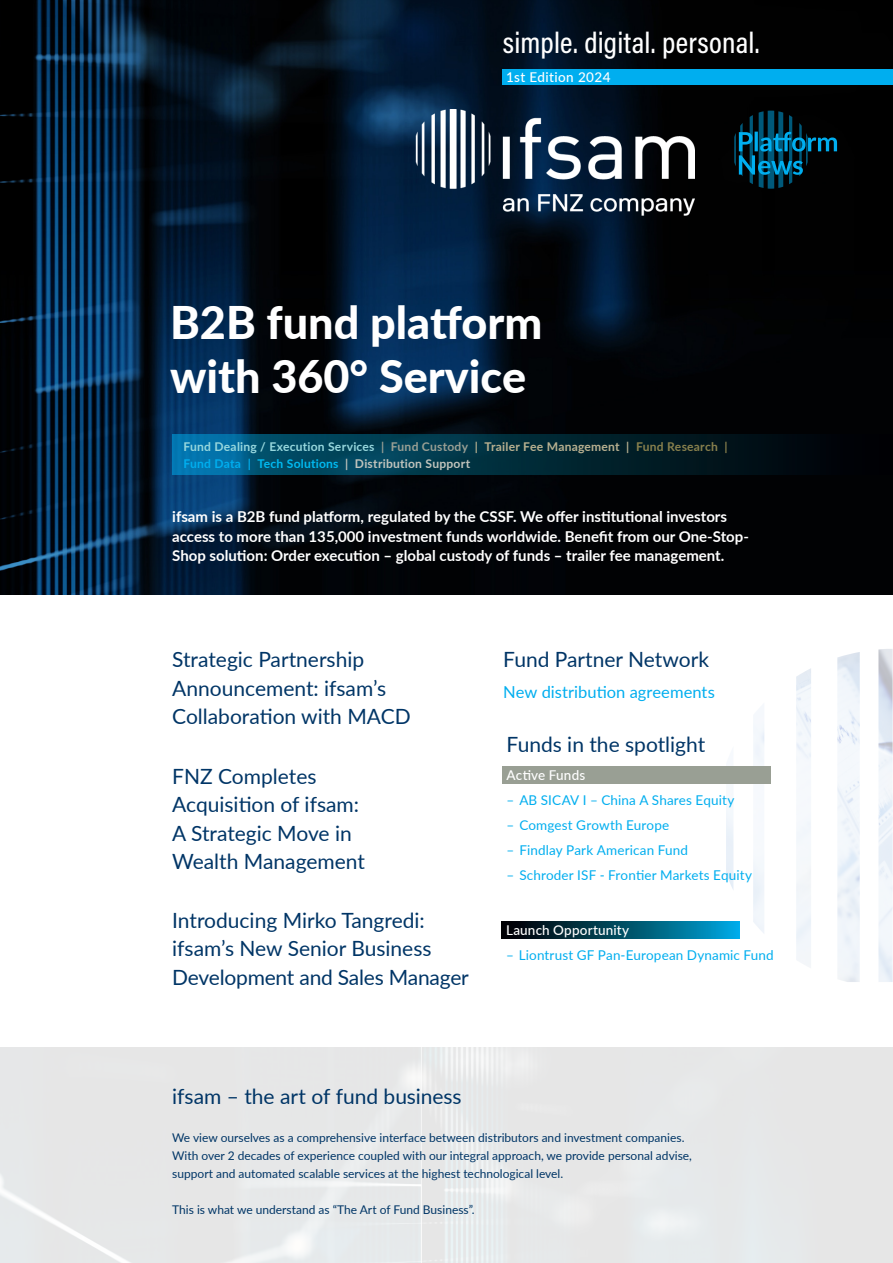
<style>
.page{position:relative;width:893px;height:1263px;background:#fff}
.page>*{position:absolute;margin:0;border:0;box-sizing:border-box;transform-origin:0 0}
.t1{font:800 45px/54px "Lato";color:#fff}
.t2{font:500 30px "Acumin Pro Cond";letter-spacing:.01em;color:#fff}
.t3{font:21px/28.5px "Lato";color:#003566}
.t4{font:16.5px "Lato";letter-spacing:.005em;color:#00aeef}
.t5{font:700 15px/19.5px "Lato";color:#fff}
.t6{font:13.5px "Lato";letter-spacing:.01em;color:#00aeef}
.t7{font:500 13.5px "Lato";letter-spacing:.015em;color:#fff}
.t8{font:700 12.15px "Lato";letter-spacing:.02em;color:#97d7dd}
.t9{font:700 12.15px "Lato";letter-spacing:.02em;color:#c1c4bd}
.t10{font:12px/18px "Lato";color:#003566}
.s1{color:#999f94}
.s2{color:#b8b090}
.s3{color:#88804d}
.s4{color:#00aeef}
.s5{color:#00baf1}
</style>
<div class="page">
<img style="left:726px;top:649px;width:167px;height:333px">
<img style="left:0;top:0;width:893px;height:595px">
<div style="left:502px;top:69px;width:391px;height:15px;background:#00aeef"></div>
<svg style="left:734px;top:111px;width:103px;height:78px;background:#002d3e"></svg>
<div style="left:502px;top:766px;width:268px;height:17px;background:#999f94"></div>
<svg style="left:502px;top:922px;width:238px;height:17px;background:#004f68"></svg>
<img style="left:414px;top:110px;width:280px;height:106px">
<svg style="left:173px;top:434px;width:720px;height:41px;background:#002e40"></svg>
<p class="t2" style="left:503px;top:23px;width:258px">simple. digital. personal.</p>
<p class="t7" style="left:506px;top:67px;width:106px">1st Edition 2024</p>
<p class="t1" style="left:170px;top:294px;width:374px">B2B fund platform with 360° Service</p>
<p class="t8" style="left:183px;top:438px;width:546px">Fund Dealing / Execution Services <span class="s1">| Fund Custody</span> <span class="s2">| Trailer Fee Management |</span> <span class="s3">Fund Research |</span></p>
<p class="t9" style="left:183px;top:455px;width:288px"><span class="s4">Fund Data |</span> <span class="s5">Tech Solutions</span> | Distribution Support</p>
<p class="t5" style="left:172px;top:506px;width:578px">ifsam is a B2B fund platform, regulated by the CSSF. We offer institutional investors access to more than 135,000 investment funds worldwide. Benefit from our One-Stop-<br>Shop solution: Order execution – global custody of funds – trailer fee management.</p>
<p class="t3" style="left:172px;top:645px;width:240px">Strategic Partnership<br>Announcement: ifsam’s<br>Collaboration with MACD</p>
<p class="t3" style="left:172px;top:761px;width:194px">FNZ Completes<br>Acquisition of ifsam:<br>A Strategic Move in<br>Wealth Management</p>
<p class="t3" style="left:172px;top:905px;width:298px">Introducing Mirko Tangredi: ifsam’s New Senior Business<br>Development and Sales Manager</p>
<p class="t3" style="left:503px;top:645px;width:207px">Fund Partner Network</p>
<p class="t4" style="left:503px;top:680px;width:213px">New distribution agreements</p>
<p class="t3" style="left:507px;top:729px;width:200px">Funds in the spotlight</p>
<p class="t7" style="left:507px;top:765px;width:80px">Active Funds</p>
<p class="t6" style="left:507px;top:790px;width:229px">– AB SICAV I – China A Shares Equity</p>
<p class="t6" style="left:507px;top:815px;width:164px">– Comgest Growth Europe</p>
<p class="t6" style="left:507px;top:840px;width:183px">– Findlay Park American Fund</p>
<p class="t6" style="left:507px;top:865px;width:247px">– Schroder ISF - Frontier Markets Equity</p>
<p class="t7" style="left:506px;top:920px;width:125px">Launch Opportunity</p>
<p class="t6" style="left:506px;top:945px;width:269px">– Liontrust GF Pan-European Dynamic Fund</p>
<p class="t3" style="left:172px;top:1081px;width:291px">ifsam – the art of fund business</p>
<p class="t10" style="left:172px;top:1128px;width:514px">We view ourselves as a comprehensive interface between distributors and investment companies.</p>
<p class="t10" style="left:172px;top:1146px;width:521px">With over 2 decades of experience coupled with our integral approach, we provide personal advise, support and automated scalable services at the highest technological level.</p>
<p class="t10" style="left:172px;top:1200px;width:304px">This is what we understand as “The Art of Fund Business”.</p>
</div>
